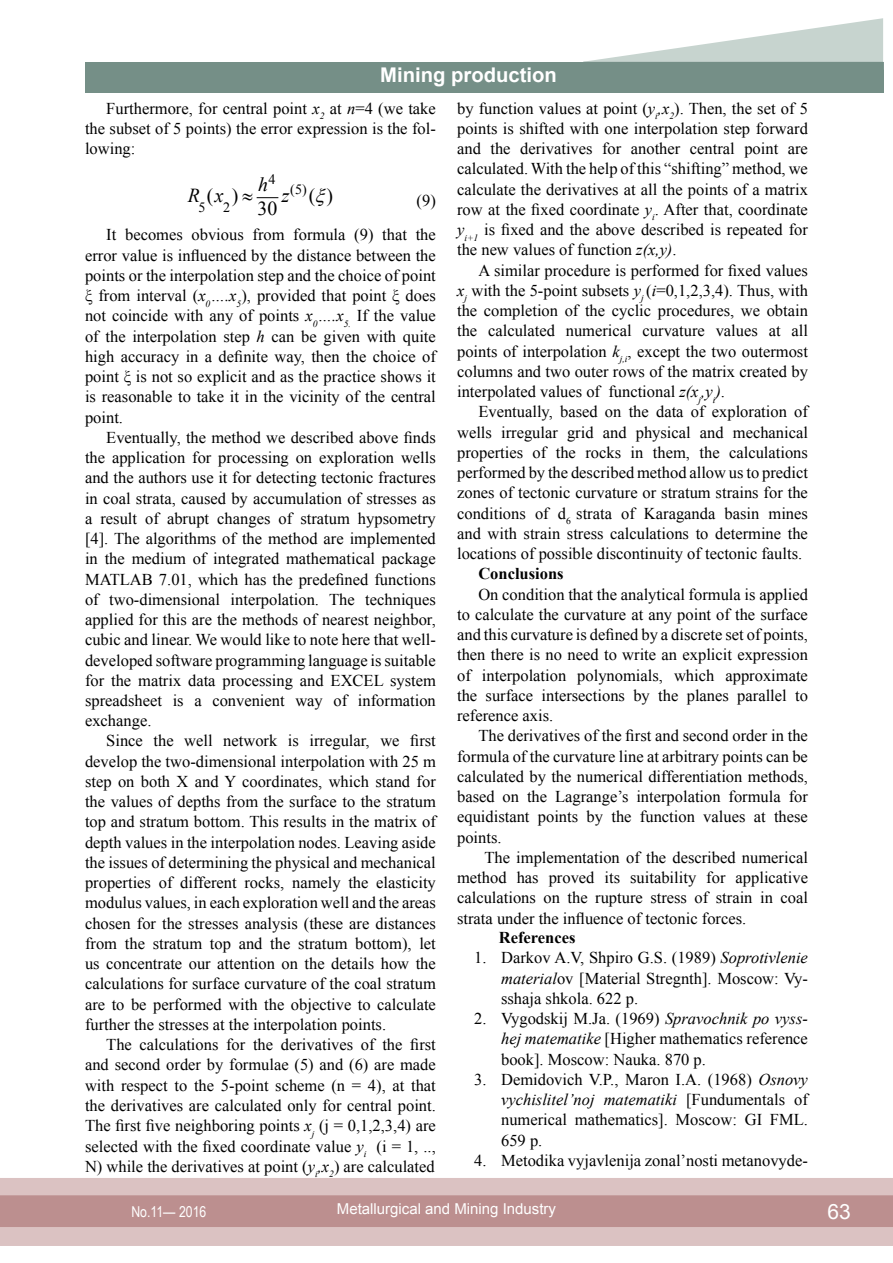
<style>
.page{position:relative;width:893px;height:1263px;background:#fff}
.page>*{position:absolute;margin:0;border:0;box-sizing:border-box;transform-origin:0 0}
.t1{font:21px "Arial";color:#fff}
.t2{font:700 20.25px "Arial";color:#fff}
.t3{font:19.8px "Times New Roman";color:#000}
.t4{font:italic 19.8px "Times New Roman";color:#000}
.t5{font:16.5px/20.2px "Times New Roman";color:#000;text-align:justify}
.t6{font:700 16.5px "Times New Roman";color:#000}
.t7{font:15px "Arial";color:#fff}
.t8{font:15px "Arial Narrow";color:#fff}
.t9{font:14.1px "Times New Roman";color:#000}
.s1{font-style:italic}
</style>
<div class="page">
<div style="left:0;top:1178px;width:893px;height:68px;background:#dbc2c2"></div>
<div style="left:0;top:1195px;width:893px;height:32px;background:#bc8f8f;border:2px solid #bc8f8f"></div>
<div style="left:85px;top:62px;width:798px;height:30px;background:#758f87"></div>
<svg style="left:583px;top:18px;width:300px;height:44px"></svg>
<svg style="left:257px;top:197px;width:21px;height:1px"></svg>
<p class="t2" style="left:380px;top:61px;width:178px">Mining production</p>
<p class="t5" style="left:85px;top:98px;width:352px;text-indent:21px">Furthermore, for central point <span class="s1">x</span><sub>2</sub> at <span class="s1">n</span>=4 (we take the subset of 5 points) the error expression is the fol&shy;lowing:</p>
<p class="t9" style="left:269px;top:169px;width:9px">4</p>
<p class="t9" style="left:290px;top:179px;width:18px">(5)</p>
<p class="t9" style="left:198px;top:198px;width:33px">5 2</p>
<p class="t5" style="left:457px;top:98px;width:352px">by function values at point (<span class="s1">y</span><sub>i</sub><span class="s1">,x</span><sub>2</sub>). Then, the set of 5 points is shifted with one interpolation step forward and the derivatives for another central point are calculated. With the help of this “shifting” method, we calculate the derivatives at all the points of a matrix row at the fixed coordinate <span class="s1">y</span><sub>i</sub>. After that, coordinate <span class="s1">y</span><sub>i+1</sub> is fixed and the above described is repeated for the new values of function <span class="s1">z(x,y)</span>.</p>
<p class="t5" style="left:457px;top:260px;width:352px;text-indent:21px">A similar procedure is performed for fixed values <span class="s1">x</span><sub>j</sub> with the 5-point subsets <span class="s1">y</span><sub>j</sub> (<span class="s1">i</span>=0,1,2,3,4). Thus, with the completion of the cyclic procedures, we obtain the calculated numerical curvature values at all points of interpolation <span class="s1">k</span><sub>j,i</sub>, except the two outermost columns and two outer rows of the matrix created by interpolated values of functional <span class="s1">z(x</span><sub>j</sub><span class="s1">,y</span><sub>i</sub><span class="s1">)</span>.</p>
<p class="t5" style="left:457px;top:401px;width:352px;text-indent:21px">Eventually, based on the data of exploration of wells irregular grid and physical and mechanical properties of the rocks in them, the calculations performed by the described method allow us to predict zones of tectonic curvature or stratum strains for the conditions of d<sub>6</sub> strata of Karaganda basin mines and with strain stress calculations to determine the locations of possible discontinuity of tectonic faults.</p>
<p class="t6" style="left:478px;top:562px;width:87px">Conclusions</p>
<p class="t5" style="left:457px;top:584px;width:352px;text-indent:21px">On condition that the analytical formula is applied to calculate the curvature at any point of the surface and this curvature is defined by a discrete set of points, then there is no need to write an explicit expression of interpolation polynomials, which approximate the surface intersections by the planes parallel to reference axis.</p>
<p class="t5" style="left:457px;top:725px;width:352px;text-indent:21px">The derivatives of the first and second order in the formula of the curvature line at arbitrary points can be calculated by the numerical differentiation methods, based on the Lagrange’s interpolation formula for equidistant points by the function values at these points.</p>
<p class="t5" style="left:457px;top:847px;width:352px;text-indent:27px">The implementation of the described numerical method has proved its suitability for applicative calculations on the rupture stress of strain in coal strata under the influence of tectonic forces.</p>
<p class="t4" style="left:258px;top:171px;width:11px">h</p>
<p class="t3" style="left:207px;top:182px;width:48px">( )≈</p>
<p class="t3" style="left:309px;top:182px;width:26px">( )</p>
<p class="t4" style="left:188px;top:182px;width:37px">R x</p>
<p class="t4" style="left:282px;top:182px;width:9px">z</p>
<p class="t5" style="left:85px;top:224px;width:352px;text-indent:21px">It becomes obvious from formula (9) that the error value is influenced by the distance between the points or the interpolation step and the choice of point ξ from interval (<span class="s1">x</span><sub>0</sub><span class="s1">….x</span><sub>5</sub>), provided that point ξ does not coincide with any of points <span class="s1">x</span><sub>0</sub><span class="s1">….x</span><sub>5.</sub> If the value of the interpolation step <span class="s1">h</span> can be given with quite high accuracy in a definite way, then the choice of point ξ is not so explicit and as the practice shows it is reasonable to take it in the vicinity of the central point.</p>
<p class="t5" style="left:85px;top:427px;width:352px;text-indent:21px">Eventually, the method we described above finds the application for processing on exploration wells and the authors use it for detecting tectonic fractures in coal strata, caused by accumulation of stresses as a result of abrupt changes of stratum hypsometry [4]. The algorithms of the method are implemented in the medium of integrated mathematical package MATLAB 7.01, which has the predefined functions of two-dimensional interpolation. The techniques applied for this are the methods of nearest neighbor, cubic and linear. We would like to note here that well&shy;developed software programming language is suitable for the matrix data processing and EXCEL system spreadsheet is a convenient way of information exchange.</p>
<p class="t5" style="left:85px;top:730px;width:352px;text-indent:21px">Since the well network is irregular, we first develop the two-dimensional interpolation with 25 m step on both X and Y coordinates, which stand for the values of depths from the surface to the stratum top and stratum bottom. This results in the matrix of depth values in the interpolation nodes. Leaving aside the issues of determining the physical and mechanical properties of different rocks, namely the elasticity modulus values, in each exploration well and the areas chosen for the stresses analysis (these are distances from the stratum top and the stratum bottom), let us concentrate our attention on the details how the calculations for surface curvature of the coal stratum are to be performed with the objective to calculate further the stresses at the interpolation points.</p>
<p class="t5" style="left:85px;top:1034px;width:352px;text-indent:21px">The calculations for the derivatives of the first and second order by formulae (5) and (6) are made with respect to the 5-point scheme (n = 4), at that the derivatives are calculated only for central point.<br>The first five neighboring points <span class="s1">x</span><sub>j</sub> (j = 0,1,2,3,4) are selected with the fixed coordinate value <span class="s1">y</span><sub>i</sub> (i = 1, .., N) while the derivatives at point (<span class="s1">y</span><sub>i</sub><span class="s1">,x</span><sub>2</sub>) are calculated</p>
<p class="t5" style="left:417px;top:190px;width:21px">(9)</p>
<p class="t3" style="left:258px;top:195px;width:21px">30</p>
<p class="t6" style="left:499px;top:926px;width:78px">References</p>
<p class="t5" style="left:501px;top:947px;width:308px;text-indent:-27px">1. Darkov A.V, Shpiro G.S. (1989) <span class="s1">Soprotivlenie material</span>ov [Material Stregnth]. Moscow: Vy&shy;sshaja shkola. 622 p.</p>
<p class="t5" style="left:501px;top:1008px;width:308px;text-indent:-27px">2. Vygodskij M.Ja. (1969) <span class="s1">Spravochnik po vyss&shy;hej matematike</span> [Higher mathematics reference book]. Moscow: Nauka. 870 p.</p>
<p class="t5" style="left:501px;top:1069px;width:308px;text-indent:-27px">3. Demidovich V.P., Maron I.A. (1968) <span class="s1">Osnovy vychislitel’noj matematiki</span> [Fundumentals of numerical mathematics]. Moscow: GI FML.<br>659 p.</p>
<p class="t5" style="left:474px;top:1150px;width:335px">4. Metodika vyjavlenija zonal’nosti metanovyde-</p>
<p class="t8" style="left:131px;top:1200px;width:76px">No.11— 2016</p>
<p class="t7" style="left:337px;top:1199px;width:221px">Metallurgical and Mining Industry</p>
<p class="t1" style="left:827px;top:1197px;width:25px">63</p>
</div>
